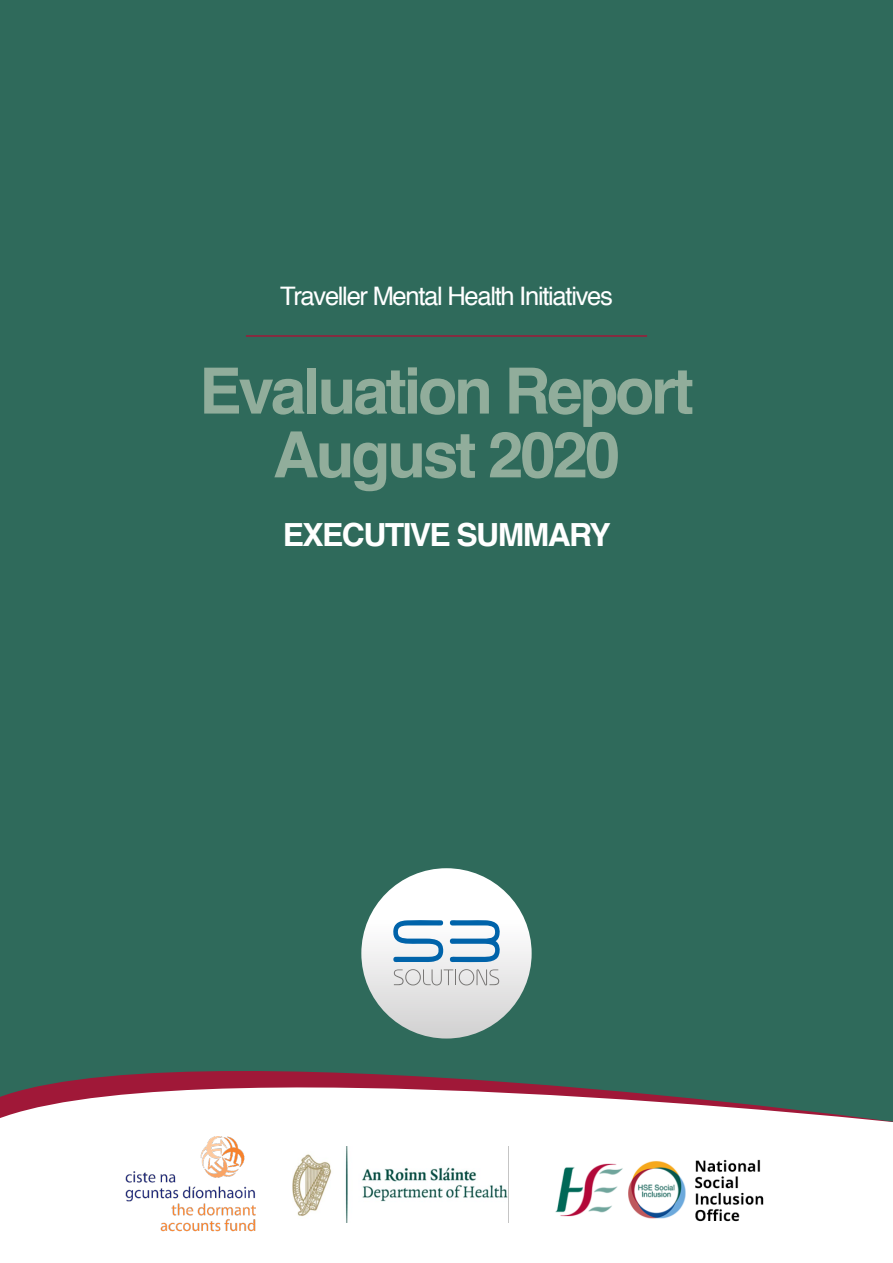
<style>
.page{position:relative;width:893px;height:1263px;background:#fff}
.page>*{position:absolute;margin:0;border:0;box-sizing:border-box;transform-origin:0 0}
.t1{font:700 63.75px/63.8px "Helvetica";letter-spacing:-.05em;color:#91ad9b;text-align:center}
.t2{font:700 31.95px "Helvetica";letter-spacing:-.05em;color:#fff}
.t3{font:25.5px "Helvetica";letter-spacing:-.05em;color:#fff}
</style>
<div class="page">
<div style="left:0;top:0;width:893px;height:1122px;background:#2f6a5b"></div>
<hr style="left:246px;top:335px;width:401px;height:2px;background:#a01838">
<div style="left:361px;top:868px;width:171px;height:170px;background:linear-gradient(to bottom,#fff,#d6d5d6);border-radius:85px"></div>
<svg style="left:394px;top:969px;width:105px;height:16px;background:#d4d4d4"></svg>
<svg style="left:393px;top:920px;width:108px;height:42px"></svg>
<img style="left:125px;top:1137px;width:130px;height:95px">
<img style="left:292px;top:1147px;width:217px;height:76px">
<img style="left:555px;top:1159px;width:209px;height:63px">
<p class="t3" style="left:280px;top:276px;width:334px">Traveller Mental Health Initiatives</p>
<h1 class="t1" style="left:199px;top:360px;width:496px">Evaluation Report<br>August 2020</h1>
<p class="t2" style="left:283px;top:509px;width:329px">EXECUTIVE SUMMARY</p>
</div>
